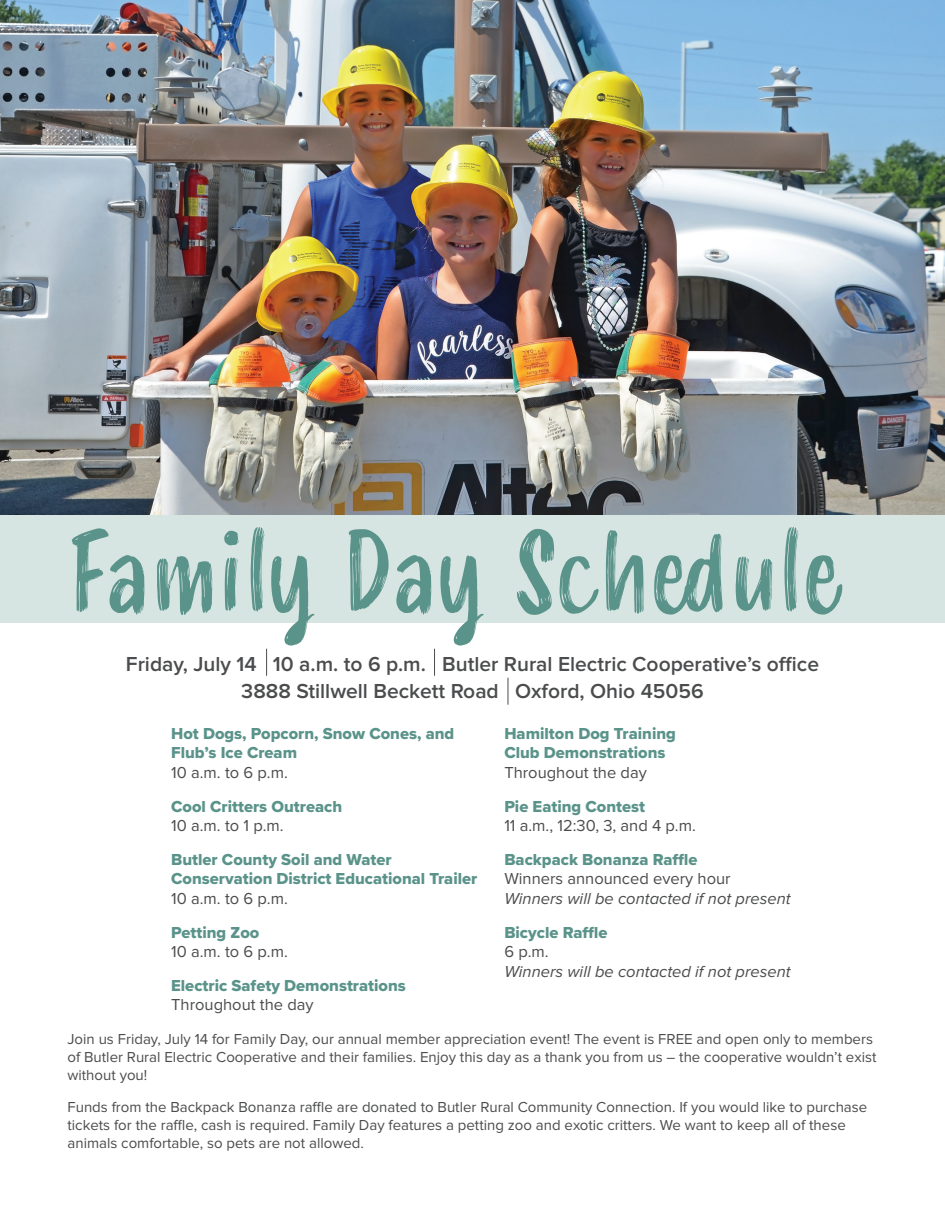
<style>
.page{position:relative;width:945px;height:1215px;background:#fff}
.page>*{position:absolute;margin:0;border:0;box-sizing:border-box;transform-origin:0 0}
.t1{font:108px "Smoothy";color:#5a938a}
.t2{font:600 21px/27px "Proxima Nova";color:#4b4c4d;text-align:center}
.t3{font:16.5px/19.8px "Proxima Nova Extrabld";color:#5a938a}
.t4{font:16.5px "Proxima Nova";color:#4b4c4d}
.t5{font:italic 16.5px "Proxima Nova";color:#4b4c4d}
.t6{font:15px/18px "Proxima Nova";color:#4b4c4d}
</style>
<div class="page">
<img style="left:0;top:0;width:945px;height:515px">
<div style="left:0;top:515px;width:945px;height:108px;background:#d6e4e2"></div>
<svg style="left:266px;top:649px;width:1px;height:27px"></svg>
<svg style="left:434px;top:649px;width:1px;height:27px"></svg>
<svg style="left:508px;top:678px;width:1px;height:27px"></svg>
<p class="t1" style="left:67px;top:494px;width:779px">Family Day Schedule</p>
<p class="t2" style="left:126px;top:651px;width:695px">Friday, July 14 10 a.m. to 6 p.m. Butler Rural Electric Cooperative’s office<br>3888 Stillwell Beckett Road Oxford, Ohio 45056</p>
<p class="t3" style="left:171px;top:723px;width:285px">Hot Dogs, Popcorn, Snow Cones, and<br>Flub’s Ice Cream</p>
<p class="t4" style="left:171px;top:763px;width:118px">10 a.m. to 6 p.m.</p>
<p class="t3" style="left:171px;top:796px;width:173px">Cool Critters Outreach</p>
<p class="t4" style="left:171px;top:816px;width:114px">10 a.m. to 1 p.m.</p>
<p class="t3" style="left:171px;top:849px;width:308px">Butler County Soil and Water<br>Conservation District Educational Trailer</p>
<p class="t4" style="left:171px;top:889px;width:118px">10 a.m. to 6 p.m.</p>
<p class="t3" style="left:171px;top:922px;width:90px">Petting Zoo</p>
<p class="t4" style="left:171px;top:942px;width:118px">10 a.m. to 6 p.m.</p>
<p class="t3" style="left:171px;top:975px;width:236px">Electric Safety Demonstrations</p>
<p class="t4" style="left:171px;top:996px;width:144px">Throughout the day</p>
<p class="t3" style="left:504px;top:723px;width:173px">Hamilton Dog Training<br>Club Demonstrations</p>
<p class="t4" style="left:504px;top:763px;width:144px">Throughout the day</p>
<p class="t3" style="left:504px;top:796px;width:142px">Pie Eating Contest</p>
<p class="t4" style="left:504px;top:816px;width:193px">11 a.m., 12:30, 3, and 4 p.m.</p>
<p class="t3" style="left:504px;top:849px;width:195px">Backpack Bonanza Raffle</p>
<p class="t4" style="left:504px;top:870px;width:228px">Winners announced every hour</p>
<p class="t5" style="left:504px;top:891px;width:288px">Winners will be contacted if not present</p>
<p class="t3" style="left:504px;top:922px;width:105px">Bicycle Raffle</p>
<p class="t4" style="left:504px;top:942px;width:46px">6 p.m.</p>
<p class="t5" style="left:504px;top:964px;width:288px">Winners will be contacted if not present</p>
<p class="t6" style="left:68px;top:1030px;width:810px">Join us Friday, July 14 for Family Day, our annual member appreciation event! The event is FREE and open only to members of Butler Rural Electric Cooperative and their families. Enjoy this day as a thank you from us – the cooperative wouldn’t exist without you!</p>
<p class="t6" style="left:68px;top:1098px;width:801px">Funds from the Backpack Bonanza raffle are donated to Butler Rural Community Connection. If you would like to purchase tickets for the raffle, cash is required. Family Day features a petting zoo and exotic critters. We want to keep all of these animals comfortable, so pets are not allowed.</p>
</div>
